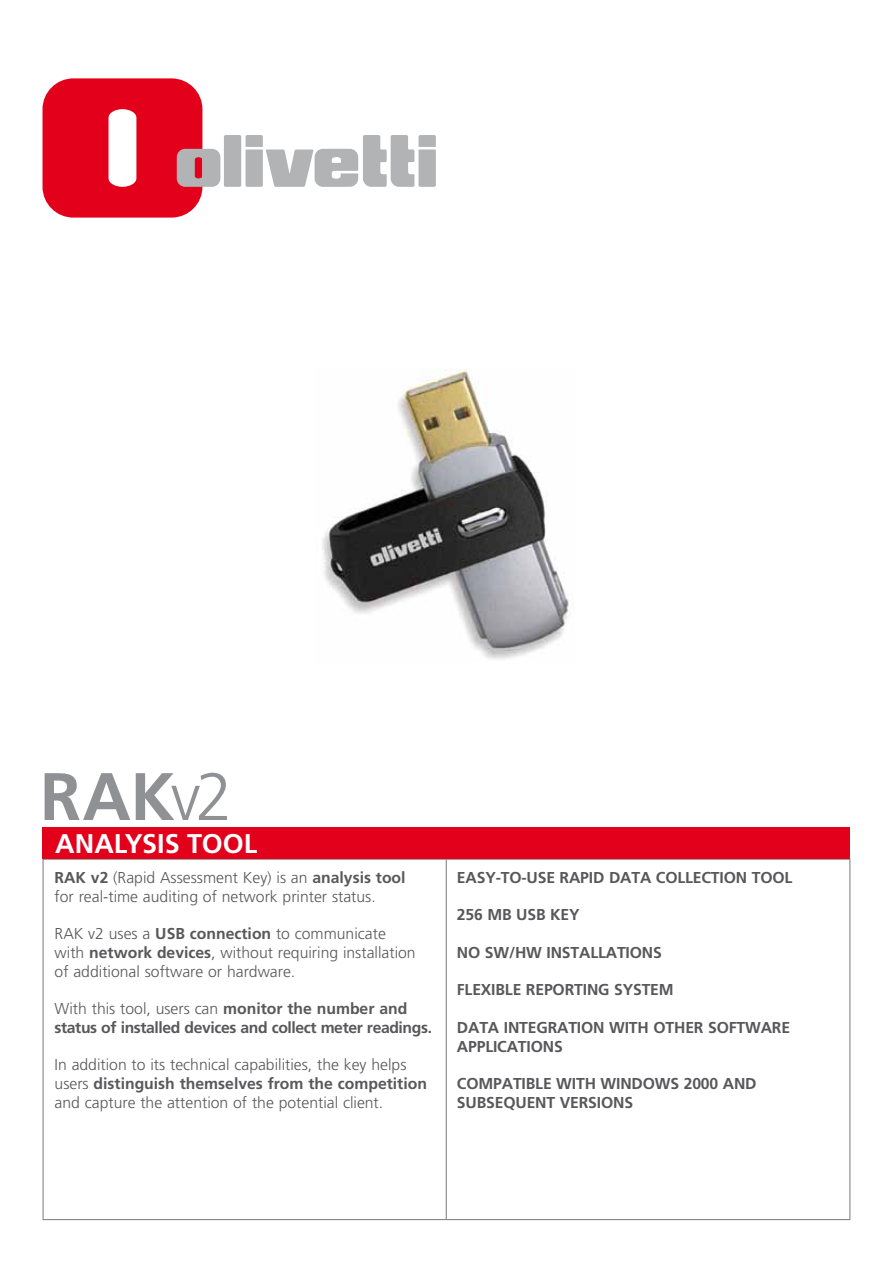
<style>
.page{position:relative;width:893px;height:1263px;background:#fff}
.page>*{position:absolute;margin:0;border:0;box-sizing:border-box;transform-origin:0 0}
.t1{font:700 67.05px "Frutiger";color:#909195}
.t2{font:700 27px "Frutiger";color:#fff}
.t3{font:300 15.75px/18.8px "Frutiger";color:#58585a}
.t4{font:700 15.75px/18.8px "Frutiger";letter-spacing:-.01em;color:#58585a}
.s1{font-weight:300}
.s2{font-weight:700}
</style>
<div class="page">
<img style="left:322px;top:369px;width:252px;height:290px">
<hr style="left:446px;top:859px;width:1px;height:360px;background:#87888a">
<svg style="left:43px;top:78px;width:177px;height:140px"></svg>
<div style="left:224px;top:135px;width:17px;height:52px;background:#b1b3b4;border-radius:2px"></div>
<svg style="left:246px;top:135px;width:190px;height:52px"></svg>
<div style="left:43px;top:827px;width:807px;height:32px;background:#e2001a"></div>
<h1 class="t1" style="left:40px;top:757px;width:194px">RAK<span class="s1">v2</span></h1>
<h2 class="t2" style="left:55px;top:828px;width:203px">ANALYSIS TOOL</h2>
<p class="t3" style="left:55px;top:868px;width:352px"><span class="s2">RAK v2</span> (Rapid Assessment Key) is an <span class="s2">analysis tool </span>for real-time auditing of network printer status.</p>
<p class="t3" style="left:55px;top:924px;width:363px">RAK v2 uses a <span class="s2">USB connection</span> to communicate with <span class="s2">network devices</span>, without requiring installation of additional software or hardware.</p>
<p class="t4" style="left:55px;top:999px;width:379px"><span class="s1">With this tool, users can</span> monitor the number and status of installed devices and collect meter readings.</p>
<p class="t3" style="left:55px;top:1056px;width:374px">In addition to its technical capabilities, the key helps users <span class="s2">distinguish themselves from the competition </span>and capture the attention of the potential client.</p>
<p class="t4" style="left:457px;top:868px;width:337px">EASY-TO-USE RAPID DATA COLLECTION TOOL</p>
<p class="t4" style="left:457px;top:905px;width:124px">256 MB USB KEY</p>
<p class="t4" style="left:457px;top:943px;width:206px">NO SW/HW INSTALLATIONS</p>
<p class="t4" style="left:457px;top:980px;width:218px">FLEXIBLE REPORTING SYSTEM</p>
<p class="t4" style="left:457px;top:1018px;width:335px">DATA INTEGRATION WITH OTHER SOFTWARE<br>APPLICATIONS</p>
<p class="t4" style="left:457px;top:1074px;width:301px">COMPATIBLE WITH WINDOWS 2000 AND<br>SUBSEQUENT VERSIONS</p>
</div>
